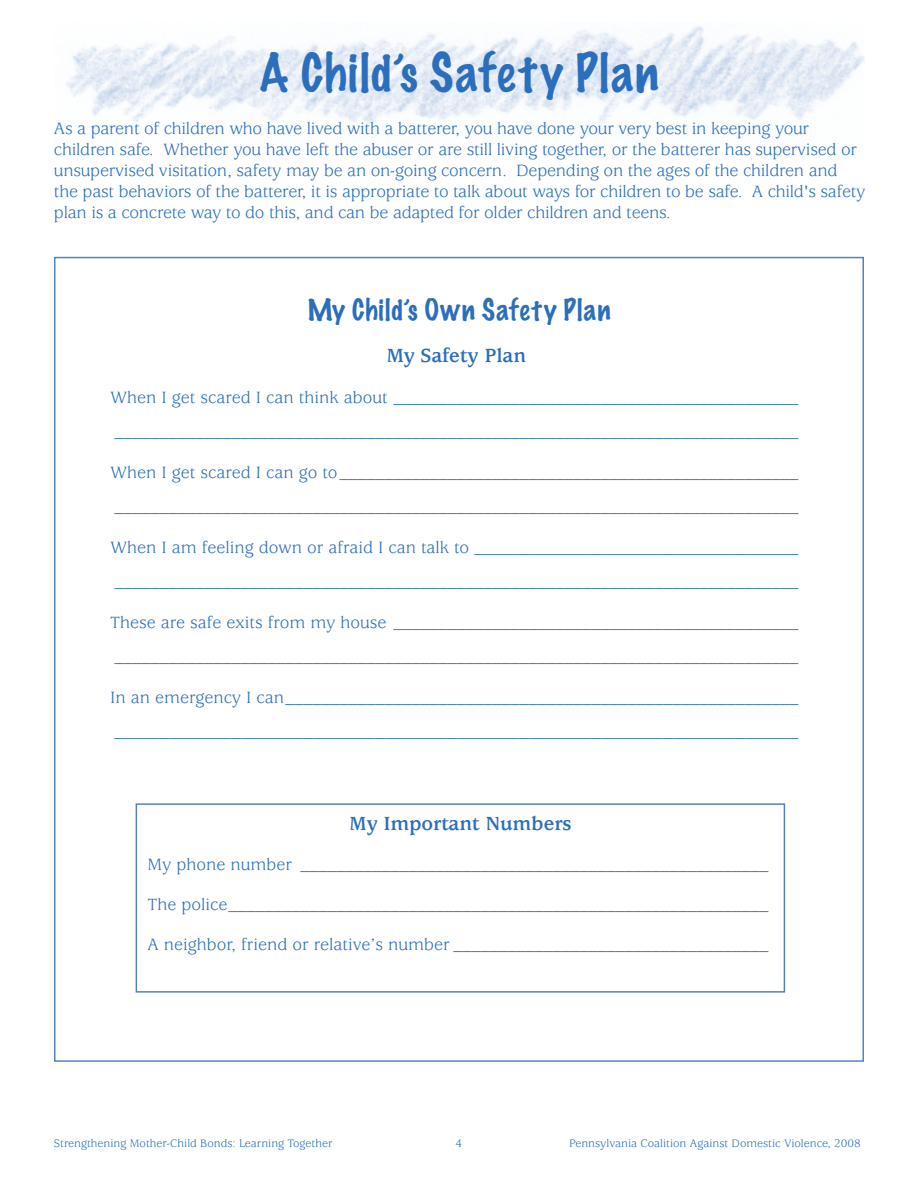
<style>
.page{position:relative;width:918px;height:1188px;background:#fff}
.page>*{position:absolute;margin:0;border:0;box-sizing:border-box;transform-origin:0 0}
.t1{font:100 48px "Marker Felt";letter-spacing:.045em;color:#2b6ebc}
.t2{font:100 27px "Marker Felt";letter-spacing:.045em;color:#2b6ebc}
.t3{font:700 21px "Usherwood";color:#2b6ebc}
.t4{font:18px/34.8px "Usherwood";letter-spacing:-.015em;color:#2b6ebc}
.t5{font:12px "Usherwood";color:#2b6ebc}
</style>
<div class="page">
<img style="left:66px;top:26px;width:798px;height:98px">
<div style="left:136px;top:803px;width:649px;height:190px;border:2px solid #5582c5"></div>
<h1 class="t1" style="left:259px;top:49px;width:401px">A Child’s Safety Plan</h1>
<p class="t4" style="left:54px;top:119px;width:813px;line-height:21px">As a parent of children who have lived with a batterer, you have done your very best in keeping your children safe. Whether you have left the abuser or are still living together, or the batterer has supervised or unsupervised visitation, safety may be an on-going concern. Depending on the ages of the children and the past behaviors of the batterer, it is appropriate to talk about ways for children to be safe. A child's safety plan is a concrete way to do this, and can be adapted for older children and teens.</p>
<h2 class="t2" style="left:307px;top:296px;width:305px">My Child’s Own Safety Plan</h2>
<p class="t3" style="left:387px;top:348px;width:141px">My Safety Plan</p>
<p class="t4" style="left:110px;top:381px;width:690px">When I get scared I can think about _____________________________________________ ____________________________________________________________________________</p>
<p class="t4" style="left:110px;top:456px;width:690px">When I get scared I can go to___________________________________________________ ____________________________________________________________________________</p>
<p class="t4" style="left:110px;top:531px;width:690px">When I am feeling down or afraid I can talk to ____________________________________ ____________________________________________________________________________</p>
<p class="t4" style="left:110px;top:606px;width:690px">These are safe exits from my house _____________________________________________ ____________________________________________________________________________</p>
<p class="t4" style="left:110px;top:681px;width:690px">In an emergency I can_________________________________________________________ ____________________________________________________________________________</p>
<p class="t3" style="left:350px;top:815px;width:223px">My Important Numbers</p>
<p class="t4" style="left:148px;top:849px;width:623px">My phone number ____________________________________________________</p>
<p class="t4" style="left:148px;top:889px;width:623px">The police____________________________________________________________</p>
<p class="t4" style="left:148px;top:929px;width:623px">A neighbor, friend or relative’s number ___________________________________</p>
<p class="t5" style="left:54px;top:1138px;width:280px">Strengthening Mother-Child Bonds: Learning Together</p>
<p class="t5" style="left:456px;top:1138px;width:8px">4</p>
<p class="t5" style="left:569px;top:1138px;width:293px">Pennsylvania Coalition Against Domestic Violence, 2008</p>
</div>
